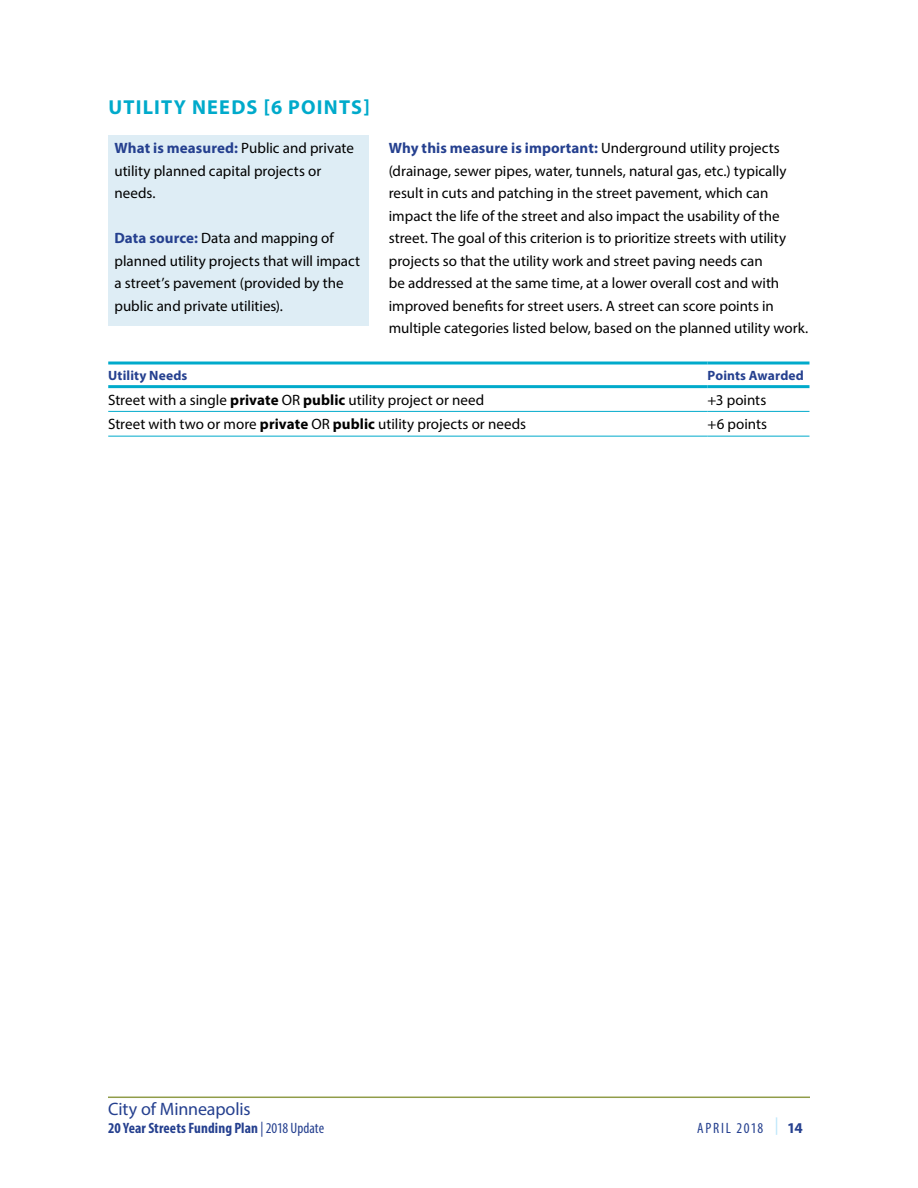
<style>
.page{position:relative;width:918px;height:1188px;background:#fff}
.page>*{position:absolute;margin:0;border:0;box-sizing:border-box;transform-origin:0 0}
.t1{font:700 20.25px "Myriad Pro";letter-spacing:.06em;color:#00aacb}
.t2{font:18px "Myriad Pro";letter-spacing:-.01em;color:#25408f}
.t3{font:15px/22.5px "Myriad Pro";color:#000}
.t4{font:700 condensed 15px "Myriad Pro";letter-spacing:.01em;color:#25408f}
.t5{font:condensed 15px "Myriad Pro";letter-spacing:.115em;color:#25408f}
.t6{font:700 15px "Myriad Pro";color:#25408f}
.t7{font:700 13.5px "Myriad Pro";letter-spacing:.01em;color:#25408f}
.s1{font-weight:700;color:#25408f}
.s2{font-weight:700}
.s3{font-weight:400}
</style>
<div class="page">
<hr style="left:108px;top:1097px;width:702px;height:1px;background:#909c49">
<svg style="left:776px;top:1117px;width:1px;height:18px"></svg>
<hr style="left:108px;top:362px;width:600px;height:3px;background:#00aacb">
<hr style="left:708px;top:362px;width:101px;height:3px;background:#00aacb">
<hr style="left:108px;top:385px;width:600px;height:3px;background:#00aacb">
<hr style="left:708px;top:385px;width:101px;height:3px;background:#00aacb">
<hr style="left:108px;top:411px;width:600px;height:1px;background:#00aacb">
<hr style="left:708px;top:411px;width:101px;height:1px;background:#00aacb">
<hr style="left:108px;top:436px;width:600px;height:1px;background:#00aacb">
<hr style="left:708px;top:436px;width:101px;height:1px;background:#00aacb">
<div style="left:108px;top:135px;width:261px;height:190px;background:#deedf5"></div>
<h1 class="t1" style="left:108px;top:94px;width:263px">UTILITY NEEDS [6 POINTS]</h1>
<p class="t3" style="left:114px;top:136px;width:241px"><span class="s1">What is measured:</span> Public and private utility planned capital projects or needs.</p>
<p class="t3" style="left:114px;top:226px;width:247px"><span class="s1">Data source:</span> Data and mapping of planned utility projects that will impact a street’s pavement (provided by the public and private utilities).</p>
<p class="t3" style="left:389px;top:136px;width:421px"><span class="s1">Why this measure is important:</span> Underground utility projects (drainage, sewer pipes, water, tunnels, natural gas, etc.) typically result in cuts and patching in the street pavement, which can impact the life of the street and also impact the usability of the street. The goal of this criterion is to prioritize streets with utility projects so that the utility work and street paving needs can<br>be addressed at the same time, at a lower overall cost and with improved benefits for street users. A street can score points in multiple categories listed below, based on the planned utility work.</p>
<p class="t7" style="left:108px;top:367px;width:81px">Utility Needs</p>
<p class="t7" style="left:708px;top:367px;width:98px">Points Awarded</p>
<p class="t3" style="left:108px;top:388px;width:378px">Street with a single <span class="s2">private</span> OR <span class="s2">public</span> utility project or need</p>
<p class="t3" style="left:708px;top:388px;width:60px">+3 points</p>
<p class="t3" style="left:108px;top:413px;width:419px">Street with two or more <span class="s2">private</span> OR <span class="s2">public</span> utility projects or needs</p>
<p class="t3" style="left:708px;top:413px;width:61px">+6 points</p>
<p class="t2" style="left:108px;top:1098px;width:144px">City of Minneapolis</p>
<p class="t4" style="left:108px;top:1119px;width:217px">20 Year Streets Funding Plan <span class="s3">|2018 Update</span></p>
<p class="t5" style="left:697px;top:1119px;width:68px">APRIL 2018</p>
<p class="t6" style="left:787px;top:1118px;width:17px">14</p>
</div>
